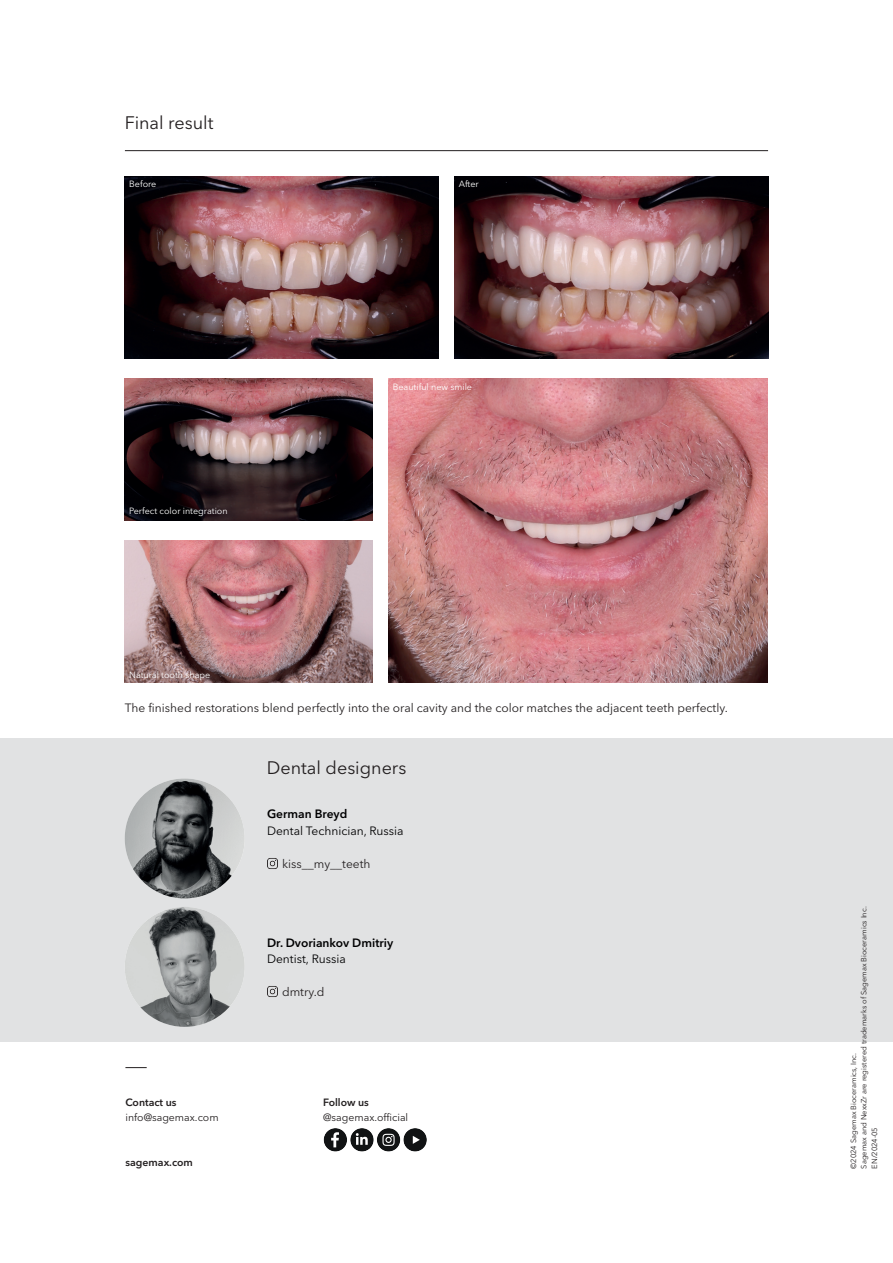
<style>
.page{position:relative;width:893px;height:1263px;background:#fff}
.page>*{position:absolute;margin:0;border:0;box-sizing:border-box;transform-origin:0 0}
.t1{font:18px "Avenir Next World";color:#231f20}
.t2{font:12px "Avenir Next World";color:#231f20}
.t3{font:12px "Avenir Next World";color:#000001}
.t4{font:600 12px "Avenir Next World";color:#000001}
.t5{font:10.5px "Avenir Next World";color:#231f20}
.t6{font:600 10.5px "Avenir Next World";color:#231f20}
.t7{font:9px "Avenir Next World";color:#fff}
.t8{font:7.5px/10.5px "Avenir Next World";color:#231f20}
</style>
<div class="page">
<img style="left:389px;top:379px;width:379px;height:303px">
<img style="left:125px;top:176px;width:313px;height:182px">
<img style="left:454px;top:176px;width:314px;height:182px">
<hr style="left:125px;top:150px;width:643px;height:1px;background:#231f20">
<div style="left:0;top:738px;width:893px;height:304px;background:#e1e2e3"></div>
<svg style="left:125px;top:1067px;width:22px;height:1px"></svg>
<div style="left:324px;top:1128px;width:23px;height:23px;background:#111314;border-radius:50%"></div>
<svg style="left:331px;top:1132px;width:8px;height:15px"></svg>
<div style="left:350px;top:1128px;width:24px;height:23px;background:#111314;border-radius:50%"></div>
<svg style="left:356px;top:1133px;width:12px;height:12px"></svg>
<div style="left:377px;top:1128px;width:23px;height:23px;background:#111314;border-radius:50%"></div>
<svg style="left:382px;top:1134px;width:13px;height:12px"></svg>
<div style="left:403px;top:1128px;width:24px;height:23px;background:#111314;border-radius:50%"></div>
<svg style="left:413px;top:1136px;width:7px;height:8px"></svg>
<img style="left:125px;top:379px;width:248px;height:141px">
<img style="left:125px;top:541px;width:248px;height:141px">
<img style="left:125px;top:778px;width:120px;height:120px;border-radius:60px">
<svg style="left:267px;top:986px;width:11px;height:11px"></svg>
<img style="left:125px;top:907px;width:120px;height:120px;border-radius:60px">
<svg style="left:267px;top:858px;width:11px;height:11px"></svg>
<h1 class="t1" style="left:125px;top:108px;width:90px">Final result</h1>
<p class="t7" style="left:129px;top:177px;width:29px">Before</p>
<p class="t7" style="left:459px;top:177px;width:22px">After</p>
<p class="t7" style="left:129px;top:503px;width:100px">Perfect color integration</p>
<p class="t7" style="left:393px;top:379px;width:81px">Beautiful new smile</p>
<p class="t7" style="left:129px;top:668px;width:83px">Natural tooth shape</p>
<p class="t2" style="left:125px;top:698px;width:605px">The finished restorations blend perfectly into the oral cavity and the color matches the adjacent teeth perfectly.</p>
<h1 class="t1" style="left:267px;top:753px;width:141px">Dental designers</h1>
<p class="t4" style="left:267px;top:807px;width:82px">German Breyd</p>
<p class="t3" style="left:267px;top:821px;width:138px">Dental Technician, Russia</p>
<p class="t2" style="left:282px;top:854px;width:90px">kiss__my__teeth</p>
<p class="t6" style="left:125px;top:1096px;width:53px">Contact us</p>
<p class="t5" style="left:125px;top:1109px;width:95px">info@sagemax.com</p>
<p class="t6" style="left:125px;top:1156px;width:69px">sagemax.com</p>
<p class="t4" style="left:267px;top:935px;width:128px">Dr. Dvoriankov Dmitriy</p>
<p class="t3" style="left:267px;top:949px;width:80px">Dentist, Russia</p>
<p class="t2" style="left:282px;top:982px;width:44px">dmtry.d</p>
<p class="t6" style="left:323px;top:1096px;width:47px">Follow us</p>
<p class="t5" style="left:323px;top:1109px;width:87px">@sagemax.official</p>
<p class="t8" style="left:848px;top:1169px;width:264px;rotate:-90deg">©2024 Sagemax Bioceramics, Inc.<br>Sagemax and NexxZr are registered trademarks of Sagemax Bioceramics Inc.<br>EN/2024-05</p>
</div>
